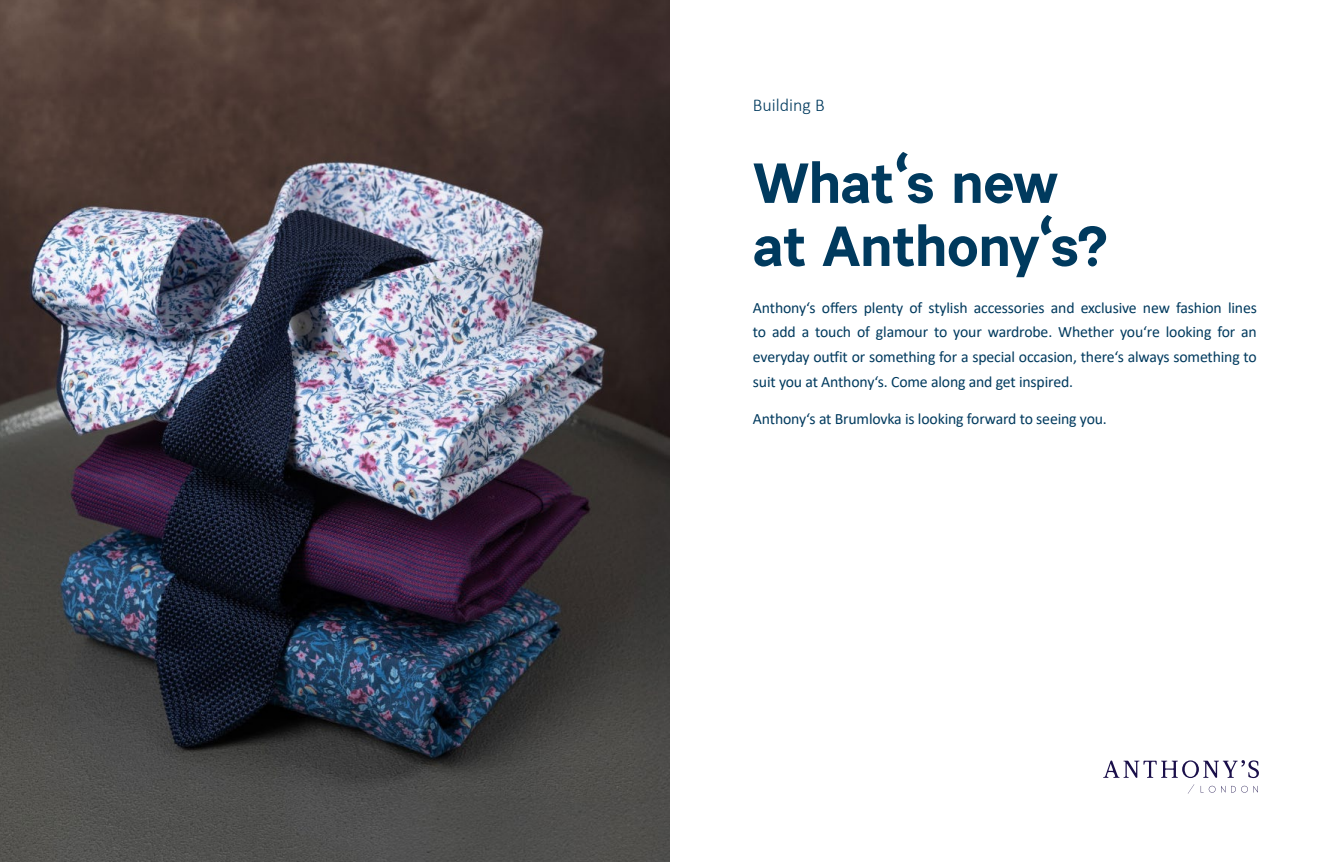
<style>
.page{position:relative;width:1340px;height:862px;background:#fff}
.page>*{position:absolute;margin:0;border:0;box-sizing:border-box;transform-origin:0 0}
.t1{font:700 56.25px/63px "Urban Grotesk Re Bo";letter-spacing:-.01em;color:#003a5e}
.t2{font:300 18px "Calibri";color:#003a5e}
.t3{font:15.75px/24.8px "Calibri";letter-spacing:-.01em;color:#003a5e;text-align:justify}
</style>
<div class="page">
<svg style="left:1104px;top:760px;width:155px;height:17px"></svg>
<svg style="left:1200px;top:785px;width:25px;height:7px"></svg>
<svg style="left:1231px;top:785px;width:4px;height:7px"></svg>
<svg style="left:1241px;top:785px;width:6px;height:7px"></svg>
<svg style="left:1253px;top:786px;width:4px;height:6px"></svg>
<img style="left:0;top:0;width:670px;height:861px">
<p class="t2" style="left:753px;top:94px;width:73px">Building B</p>
<h1 class="t1" style="left:753px;top:150px;width:356px">What‘s new at Anthony‘s?</h1>
<p class="t3" style="left:753px;top:294px;width:505px">Anthony‘s offers plenty of stylish accessories and exclusive new fashion lines to add a touch of glamour to your wardrobe. Whether you‘re looking for an everyday outfit or something for a special occasion, there‘s always something to suit you at Anthony‘s. Come along and get inspired.</p>
<p class="t3" style="left:753px;top:406px;width:355px">Anthony‘s at Brumlovka is looking forward to seeing you.</p>
</div>
